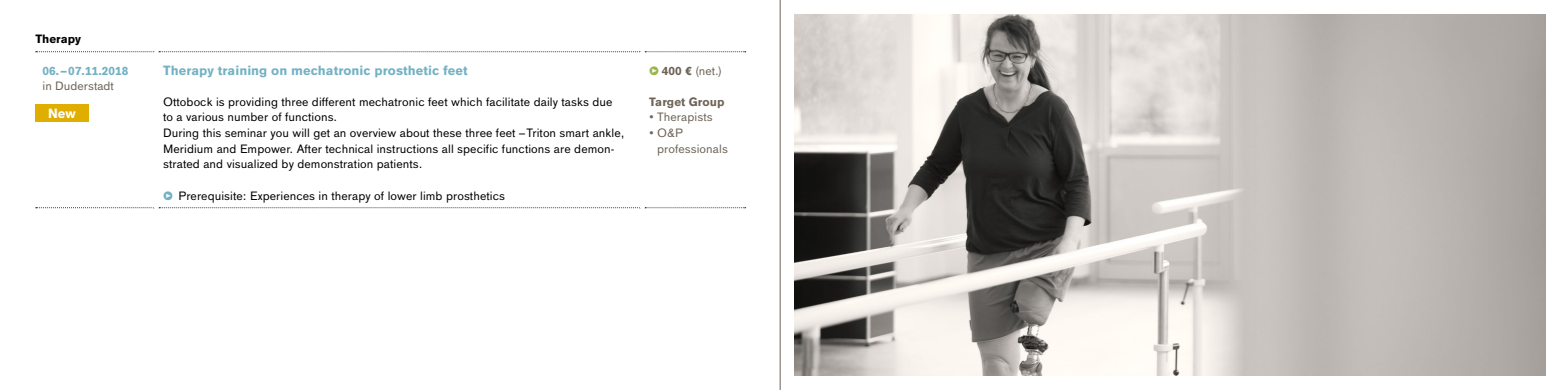
<style>
.page{position:relative;width:1560px;height:390px;background:#fff}
.page>*{position:absolute;margin:0;border:0;box-sizing:border-box;transform-origin:0 0}
.t1{font:700 13.12px "OBO Sans";letter-spacing:.005em;color:#73b1c3}
.t2{font:700 13.12px "OBO Sans";color:#fff}
.t3{font:11.88px/15.6px "OBO Sans";letter-spacing:.005em;color:#000}
.t4{font:11.88px/15.6px "OBO Sans";letter-spacing:.005em;color:#6e6357}
.t5{font:700 11.88px "OBO Sans";letter-spacing:.005em;color:#73b1c3}
.t6{font:700 11.88px "OBO Sans";letter-spacing:.005em;color:#6e6357}
.t7{font:700 11.88px "OBO Sans";color:#000}
.s1{font-family:"OBO Serif";color:#73b1c3}
.s2{font-family:"OBO Serif";color:#9bb64a}
.s3{font-weight:700}
</style>
<div class="page">
<svg style="left:36px;top:51px;width:709px;height:1px"></svg>
<svg style="left:36px;top:207px;width:709px;height:1px"></svg>
<div style="left:153px;top:51px;width:5px;height:157px;background:#fff"></div>
<div style="left:639px;top:51px;width:5px;height:157px;background:#fff"></div>
<img style="left:794px;top:15px;width:750px;height:360px">
<div style="left:35px;top:104px;width:54px;height:17px;background:#e0ae00"></div>
<hr style="left:779px;top:0;width:1px;height:390px;background:#6e6357">
<p class="t7" style="left:35px;top:32px;width:47px">Therapy</p>
<p class="t5" style="left:43px;top:63px;width:87px">06. –07.11.2018</p>
<p class="t4" style="left:43px;top:78px;width:73px">in Duderstadt</p>
<p class="t2" style="left:48px;top:106px;width:29px">New</p>
<p class="t1" style="left:163px;top:62px;width:306px">Therapy training on mechatronic prosthetic feet</p>
<p class="t3" style="left:163px;top:94px;width:463px">Ottobock is providing three different mechatronic feet which facilitate daily tasks due to a various number of functions.<br>During this seminar you will get an overview about these three feet –Triton smart ankle, Meridium and Empower. After technical instructions all specific functions are demon&shy;strated and visualized by demonstration patients.</p>
<p class="t3" style="left:163px;top:188px;width:343px"><span class="s1">•</span> Prerequisite: Experiences in therapy of lower limb prosthetics</p>
<p class="t4" style="left:649px;top:63px;width:74px"><span class="s2">•</span> <span class="s3">400 €</span> (net.)</p>
<p class="t6" style="left:649px;top:95px;width:77px">Target Group</p>
<p class="t4" style="left:649px;top:109px;width:65px">• Therapists</p>
<p class="t4" style="left:657px;top:125px;width:72px;text-indent:-8px">• O&amp;P professionals</p>
</div>
